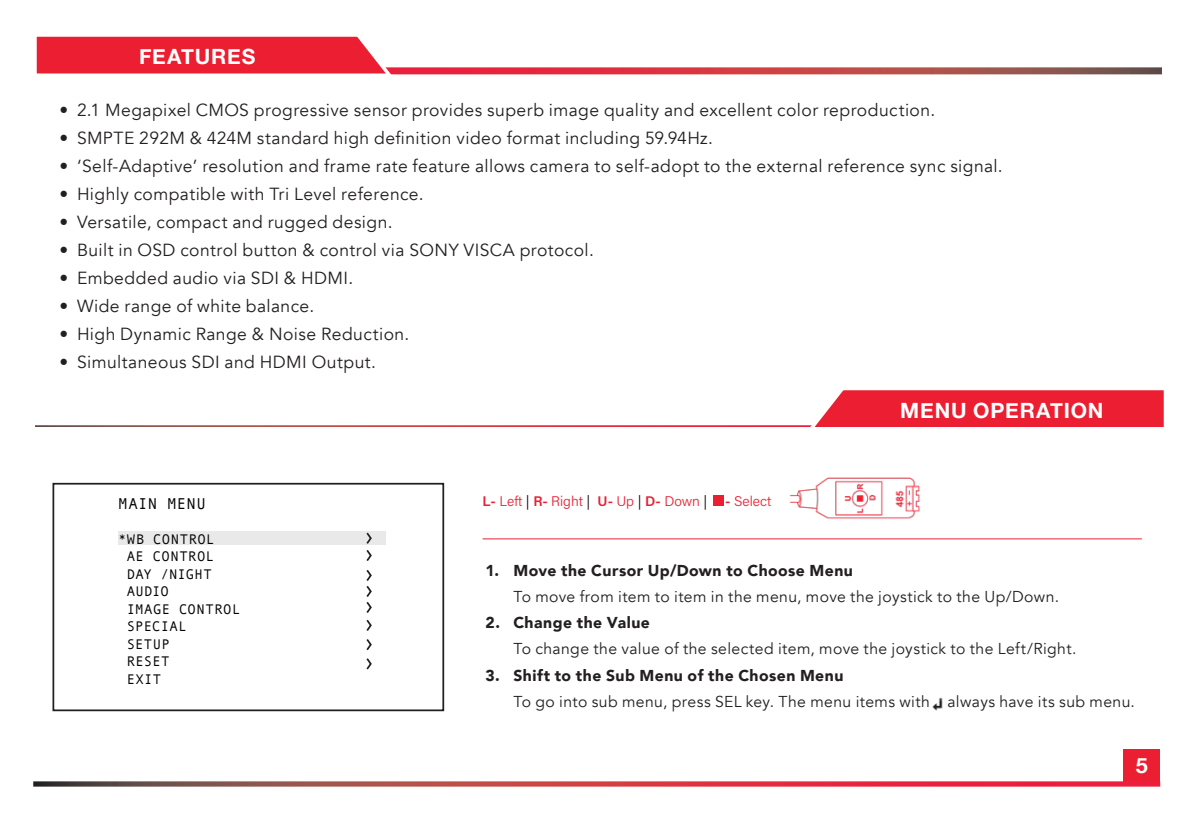
<style>
.page{position:relative;width:1197px;height:819px;background:#fff}
.page>*{position:absolute;margin:0;border:0;box-sizing:border-box;transform-origin:0 0}
.t1{font:700 21px "Helvetica Neue";letter-spacing:.04em;color:#fff}
.t2{font:17.5px "Avenir";letter-spacing:.025em;color:#231f20}
.t3{font:15.75px/26.2px "Avenir";letter-spacing:.025em;color:#231f20}
.paragraphW_Bullets{font:15.75px "Andale Mono";letter-spacing:.03em;color:#040503}
.paragraphW_Bullets-2{font:14px/17.5px "Andale Mono";letter-spacing:.025em;color:#040503;text-align:center}
.t4{font:300 14px "Acumin Pro";color:#eb1f31}
.s1{font-weight:600}
.s2{color:#000}
.s3{font-weight:900}
</style>
<div class="page">
<svg style="left:397px;top:67px;width:765px;height:7px;background:#c4494e"></svg>
<div style="left:1124px;top:749px;width:36px;height:33px;background:#eb1f31"></div>
<svg style="left:36px;top:36px;width:361px;height:39px;background:#ed3a4a"></svg>
<svg style="left:33px;top:781px;width:1127px;height:6px;background:#c45259"></svg>
<div style="left:714px;top:495px;width:10px;height:11px;background:#eb1f31"></div>
<svg style="left:804px;top:390px;width:360px;height:37px;background:#ec3040"></svg>
<hr style="left:483px;top:538px;width:659px;height:1px;background:#eb1f31">
<img style="left:789px;top:477px;width:131px;height:42px">
<img style="left:932px;top:697px;width:11px;height:14px">
<div style="left:118px;top:531px;width:268px;height:14px;background:#e9e9e9"></div>
<div style="left:52px;top:483px;width:392px;height:228px;border:2px solid #231f20"></div>
<svg style="left:366px;top:532px;width:6px;height:138px"></svg>
<p class="t1" style="left:139px;top:40px;width:118px">FEATURES</p>
<p class="t2" style="left:60px;top:100px;width:877px">• 2.1 Megapixel CMOS progressive sensor provides superb image quality and excellent color reproduction.</p>
<p class="t2" style="left:60px;top:128px;width:655px">• SMPTE 292M &amp; 424M standard high definition video format including 59.94Hz.</p>
<p class="t2" style="left:60px;top:156px;width:945px">• ‘Self-Adaptive’ resolution and frame rate feature allows camera to self-adopt to the external reference sync signal.</p>
<p class="t2" style="left:60px;top:184px;width:366px">• Highly compatible with Tri Level reference.</p>
<p class="t2" style="left:60px;top:212px;width:335px">• Versatile, compact and rugged design.</p>
<p class="t2" style="left:60px;top:240px;width:536px">• Built in OSD control button &amp; control via SONY VISCA protocol.</p>
<p class="t2" style="left:60px;top:268px;width:295px">• Embedded audio via SDI &amp; HDMI.</p>
<p class="t2" style="left:60px;top:296px;width:256px">• Wide range of white balance.</p>
<p class="t2" style="left:60px;top:324px;width:351px">• High Dynamic Range &amp; Noise Reduction.</p>
<p class="t2" style="left:60px;top:352px;width:318px">• Simultaneous SDI and HDMI Output.</p>
<p class="paragraphW_Bullets" style="left:118px;top:493px;width:89px">MAIN MENU</p>
<p class="paragraphW_Bullets-2" style="left:118px;top:529px;width:98px">*WB CONTROL<br>AE CONTROL</p>
<p class="paragraphW_Bullets-2" style="left:127px;top:564px;width:87px">DAY /NIGHT</p>
<p class="paragraphW_Bullets-2" style="left:127px;top:582px;width:44px">AUDIO</p>
<p class="paragraphW_Bullets-2" style="left:127px;top:599px;width:115px">IMAGE CONTROL</p>
<p class="paragraphW_Bullets-2" style="left:127px;top:617px;width:62px">SPECIAL</p>
<p class="paragraphW_Bullets-2" style="left:127px;top:634px;width:45px">SETUP</p>
<p class="paragraphW_Bullets-2" style="left:127px;top:652px;width:44px">RESET</p>
<p class="paragraphW_Bullets-2" style="left:127px;top:669px;width:36px">EXIT</p>
<p class="t4" style="left:483px;top:491px;width:226px"><span class="s1">L-</span> Left <span class="s2">|</span> <span class="s1">R-</span> Right <span class="s2">|</span> <span class="s1">U-</span> Up <span class="s2">|</span> <span class="s1">D-</span> Down <span class="s2">|</span></p>
<p class="t4" style="left:725px;top:491px;width:48px"><span class="s1">-</span> Select</p>
<p class="t1" style="left:900px;top:394px;width:205px">MENU OPERATION</p>
<p class="t3" style="left:513px;top:557px;width:547px;text-indent:-28px"><span class="s3">1. Move the Cursor Up/Down to Choose Menu<br></span>To move from item to item in the menu, move the joystick to the Up/Down.</p>
<p class="t3" style="left:513px;top:610px;width:564px;text-indent:-28px"><span class="s3">2. Change the Value<br></span>To change the value of the selected item, move the joystick to the Left/Right.</p>
<p class="t3" style="left:513px;top:662px;width:623px;text-indent:-28px"><span class="s3">3. Shift to the Sub Menu of the Chosen Menu<br></span>To go into sub menu, press SEL key. The menu items with always have its sub menu.</p>
<p class="t1" style="left:1136px;top:749px;width:14px">5</p>
</div>
